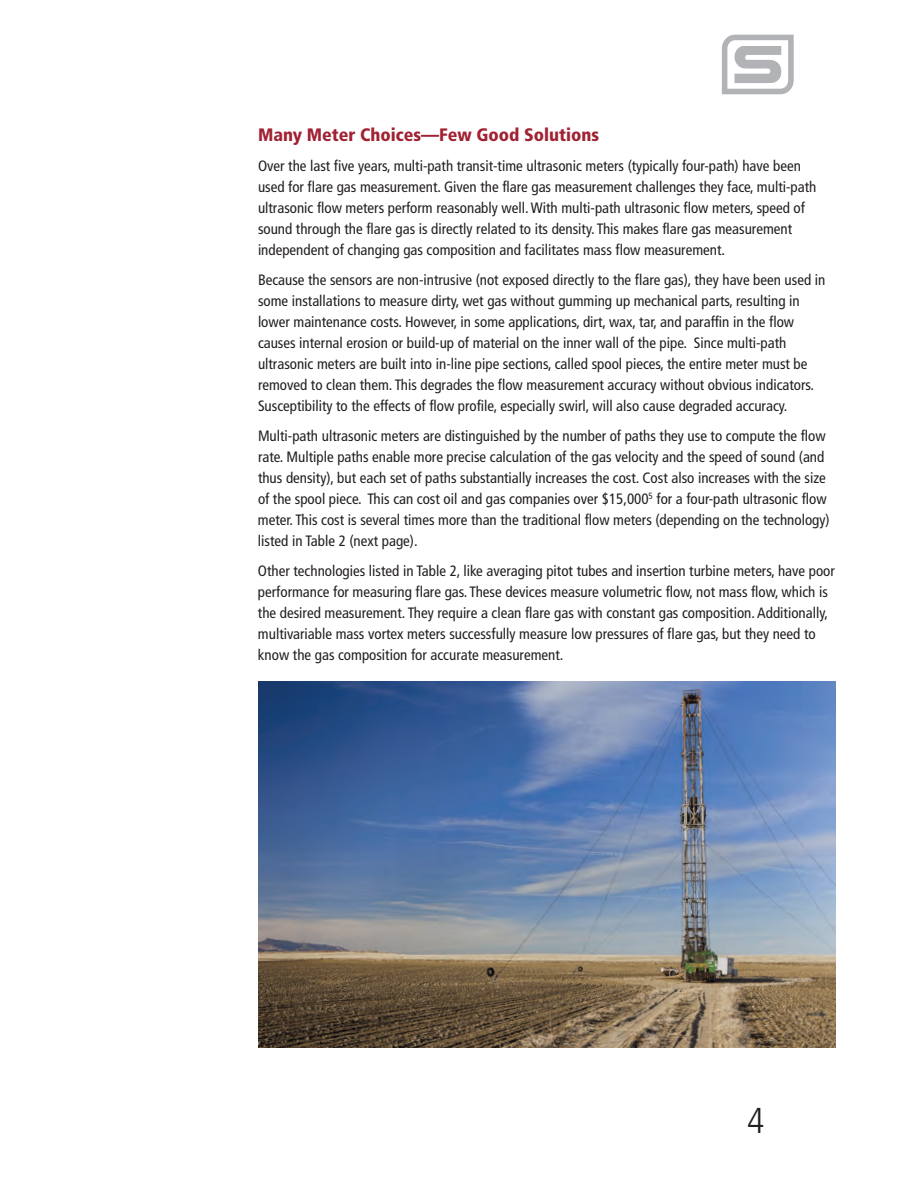
<style>
.page{position:relative;width:918px;height:1188px;background:#fff}
.page>*{position:absolute;margin:0;border:0;box-sizing:border-box;transform-origin:0 0}
.t1{font:300 condensed 36px "Frutiger";color:#231f20}
.t2{font:900 condensed 18px "Frutiger";color:#a02233}
.t3{font:condensed 15px/21px "Frutiger";color:#231f20}
</style>
<div class="page">
<svg style="left:722px;top:35px;width:72px;height:59px"></svg>
<img style="left:258px;top:682px;width:578px;height:365px">
<p class="t2" style="left:258px;top:128px;width:343px">Many Meter Choices—Few Good Solutions</p>
<p class="t3" style="left:258px;top:156px;width:560px">Over the last five years, multi-path transit-time ultrasonic meters (typically four-path) have been used for flare gas measurement. Given the flare gas measurement challenges they face, multi-path ultrasonic flow meters perform reasonably well. With multi-path ultrasonic flow meters, speed of sound through the flare gas is directly related to its density. This makes flare gas measurement independent of changing gas composition and facilitates mass flow measurement.</p>
<p class="t3" style="left:258px;top:270px;width:569px">Because the sensors are non-intrusive (not exposed directly to the flare gas), they have been used in some installations to measure dirty, wet gas without gumming up mechanical parts, resulting in lower maintenance costs. However, in some applications, dirt, wax, tar, and paraffin in the flow causes internal erosion or build-up of material on the inner wall of the pipe. Since multi-path ultrasonic meters are built into in-line pipe sections, called spool pieces, the entire meter must be removed to clean them. This degrades the flow measurement accuracy without obvious indicators.<br>Susceptibility to the effects of flow profile, especially swirl, will also cause degraded accuracy.</p>
<p class="t3" style="left:258px;top:426px;width:573px">Multi-path ultrasonic meters are distinguished by the number of paths they use to compute the flow rate. Multiple paths enable more precise calculation of the gas velocity and the speed of sound (and thus density), but each set of paths substantially increases the cost. Cost also increases with the size of the spool piece. This can cost oil and gas companies over $15,000<sup>5</sup> for a four-path ultrasonic flow meter. This cost is several times more than the traditional flow meters (depending on the technology) listed in Table 2 (next page).</p>
<p class="t3" style="left:258px;top:561px;width:578px">Other technologies listed in Table 2, like averaging pitot tubes and insertion turbine meters, have poor performance for measuring flare gas. These devices measure volumetric flow, not mass flow, which is the desired measurement. They require a clean flare gas with constant gas composition. Additionally, multivariable mass vortex meters successfully measure low pressures of flare gas, but they need to know the gas composition for accurate measurement.</p>
<h1 class="t1" style="left:747px;top:1106px;width:19px">4</h1>
</div>
